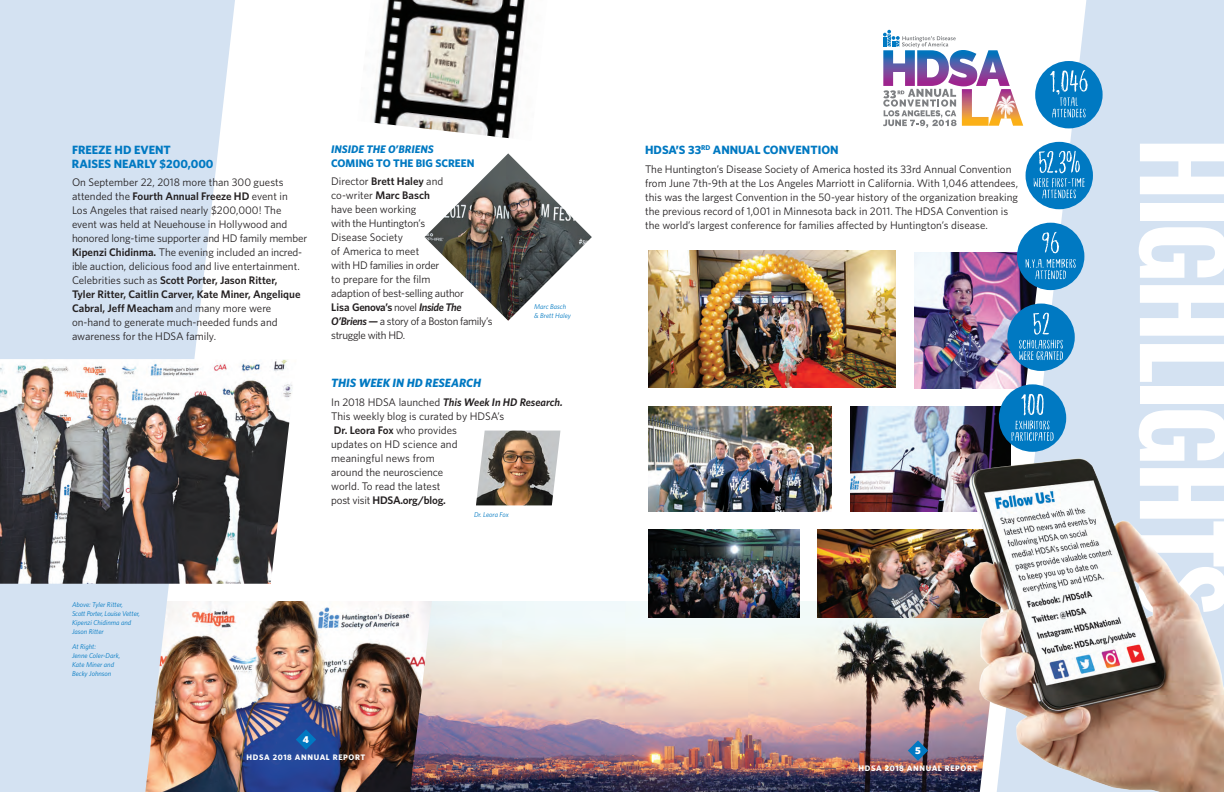
<style>
.page{position:relative;width:1224px;height:792px;background:#fff}
.page>*{position:absolute;margin:0;border:0;box-sizing:border-box;transform-origin:0 0}
.t1{font:600 107px "Oswald";letter-spacing:-.045em;color:#fff}
.t2{font:700 12px/14px "Whitney";color:#0079c2}
.t3{font:italic 700 12px "Whitney";color:#0079c2}
.t4{font:11px/14px "Whitney";color:#231f20}
.t5{font:11px/14px "Whitney";letter-spacing:-.02em;color:#231f20}
.t6{font:700 11px/14px "Whitney";color:#0079c2}
.t7{font:900 10px "Whitney";color:#fff}
.t8{font:700 8px "Whitney";letter-spacing:.08em;color:#fff}
.t9{font:italic 7px/9px "Whitney";color:#0079c2}
.s1{font-weight:600}
.s2{font-style:italic}
.s3{font-weight:600;font-style:italic}
</style>
<div class="page">
<img style="left:432px;top:601px;width:507px;height:191px">
<img style="left:914px;top:252px;width:66px;height:137px">
<img style="left:850px;top:406px;width:130px;height:105px">
<img style="left:818px;top:530px;width:121px;height:88px">
<img style="left:980px;top:252px;width:17px;height:199px">
<img style="left:235px;top:601px;width:197px;height:191px">
<svg style="left:0;top:0;width:235px;height:792px;fill:#d4e2f2"></svg>
<svg style="left:997px;top:0;width:227px;height:451px;fill:#d4e2f2"></svg>
<svg style="left:883px;top:30px;width:140px;height:98px"></svg>
<div style="left:1017px;top:223px;width:67px;height:67px;background:#0079c2;border-radius:50%"></div>
<svg style="left:1026px;top:232px;width:50px;height:47px"></svg>
<div style="left:999px;top:384px;width:67px;height:68px;background:#0079c2;border-radius:50%"></div>
<svg style="left:1011px;top:394px;width:43px;height:47px"></svg>
<div style="left:1007px;top:304px;width:68px;height:67px;background:#0079c2;border-radius:50%"></div>
<svg style="left:1019px;top:313px;width:44px;height:47px"></svg>
<div style="left:1026px;top:142px;width:67px;height:67px;background:#0079c2;border-radius:50%"></div>
<svg style="left:1034px;top:151px;width:51px;height:47px"></svg>
<div style="left:1035px;top:61px;width:68px;height:67px;background:#0079c2;border-radius:50%"></div>
<svg style="left:1050px;top:70px;width:38px;height:48px"></svg>
<img style="left:648px;top:251px;width:248px;height:136px">
<img style="left:649px;top:406px;width:183px;height:105px">
<img style="left:648px;top:530px;width:152px;height:88px">
<img style="left:0;top:359px;width:293px;height:225px">
<img style="left:371px;top:0;width:156px;height:139px">
<img style="left:939px;top:451px;width:285px;height:341px">
<img style="left:425px;top:153px;width:167px;height:168px">
<img style="left:476px;top:431px;width:84px;height:74px">
<svg style="left:296px;top:729px;width:20px;height:21px"></svg>
<svg style="left:908px;top:740px;width:20px;height:21px"></svg>
<p class="t2" style="left:72px;top:142px;width:143px">FREEZE HD EVENT<br>RAISES NEARLY $200,000</p>
<p class="t4" style="left:72px;top:175px;width:237px">On September 22, 2018 more than 300 guests attended the <span class="s1">Fourth Annual Freeze HD</span> event in<br>Los Angeles that raised nearly $200,000! The event was held at Neuehouse in Hollywood and honored long-time supporter and HD family member <span class="s1">Kipenzi Chidinma.</span> The evening included an incred&shy;ible auction, delicious food and live entertainment.<br>Celebrities such as <span class="s1">Scott Porter, Jason Ritter,<br>Tyler Ritter, Caitlin Carver, Kate Miner, Angelique Cabral, Jeff Meacham</span> and many more were on-hand to generate much-needed funds and awareness for the HDSA family.</p>
<p class="t6" style="left:331px;top:142px;width:145px"><span class="s2">INSIDE THE O’BRIENS<br></span>COMING TO THE BIG SCREEN</p>
<p class="t5" style="left:331px;top:174px;width:163px">Director <span class="s1">Brett Haley</span> and<br>co-writer <span class="s1">Marc Basch<br></span>have been working<br>with the Huntington’s<br>Disease Society<br>of America to meet<br>with HD families in order<br>to prepare for the film<br>adaption of best-selling author<br><span class="s1">Lisa Genova’s</span> novel <span class="s3">Inside The<br>O’Briens —</span> a story of a Boston family’s struggle with HD.</p>
<p class="t3" style="left:331px;top:376px;width:151px">THIS WEEK IN HD RESEARCH</p>
<p class="t4" style="left:331px;top:395px;width:233px">In 2018 HDSA launched <span class="s3">This Week In HD Research.<br></span>This weekly blog is curated by HDSA’s<br><span class="s1">Dr. Leora Fox</span> who provides<br>updates on HD science and<br>meaningful news from<br>around the neuroscience<br>world. To read the latest<br>post visit <span class="s1">HDSA.org/blog.</span></p>
<p class="t9" style="left:534px;top:302px;width:38px">Marc Basch &amp; Brett Haley</p>
<p class="t9" style="left:474px;top:510px;width:36px">Dr. Leora Fox</p>
<p class="t9" style="left:72px;top:600px;width:70px">Above: Tyler Ritter,<br>Scott Porter, Louise Vetter,<br>Kipenzi Chidinma and<br>Jason Ritter</p>
<p class="t9" style="left:72px;top:642px;width:50px">At Right:<br>Jenne Coler-Dark,<br>Kate Miner and<br>Becky Johnson</p>
<p class="t7" style="left:303px;top:733px;width:8px">4</p>
<p class="t8" style="left:247px;top:752px;width:120px">HDSA 2018 ANNUAL REPORT</p>
<p class="t2" style="left:645px;top:143px;width:195px">HDSA’S 33<sup>RD</sup> ANNUAL CONVENTION</p>
<p class="t1" style="left:1258px;top:137px;width:481px;rotate:90deg">HIGHLIGHTS</p>
<p class="t4" style="left:645px;top:162px;width:375px">The Huntington’s Disease Society of America hosted its 33rd Annual Convention from June 7th-9th at the Los Angeles Marriott in California. With 1,046 attendees, this was the largest Convention in the 50-year history of the organization breaking the previous record of 1,001 in Minnesota back in 2011. The HDSA Convention is the world’s largest conference for families affected by Huntington’s disease.</p>
<p class="t7" style="left:915px;top:744px;width:7px">5</p>
<p class="t8" style="left:859px;top:763px;width:120px">HDSA 2018 ANNUAL REPORT</p>
</div>
